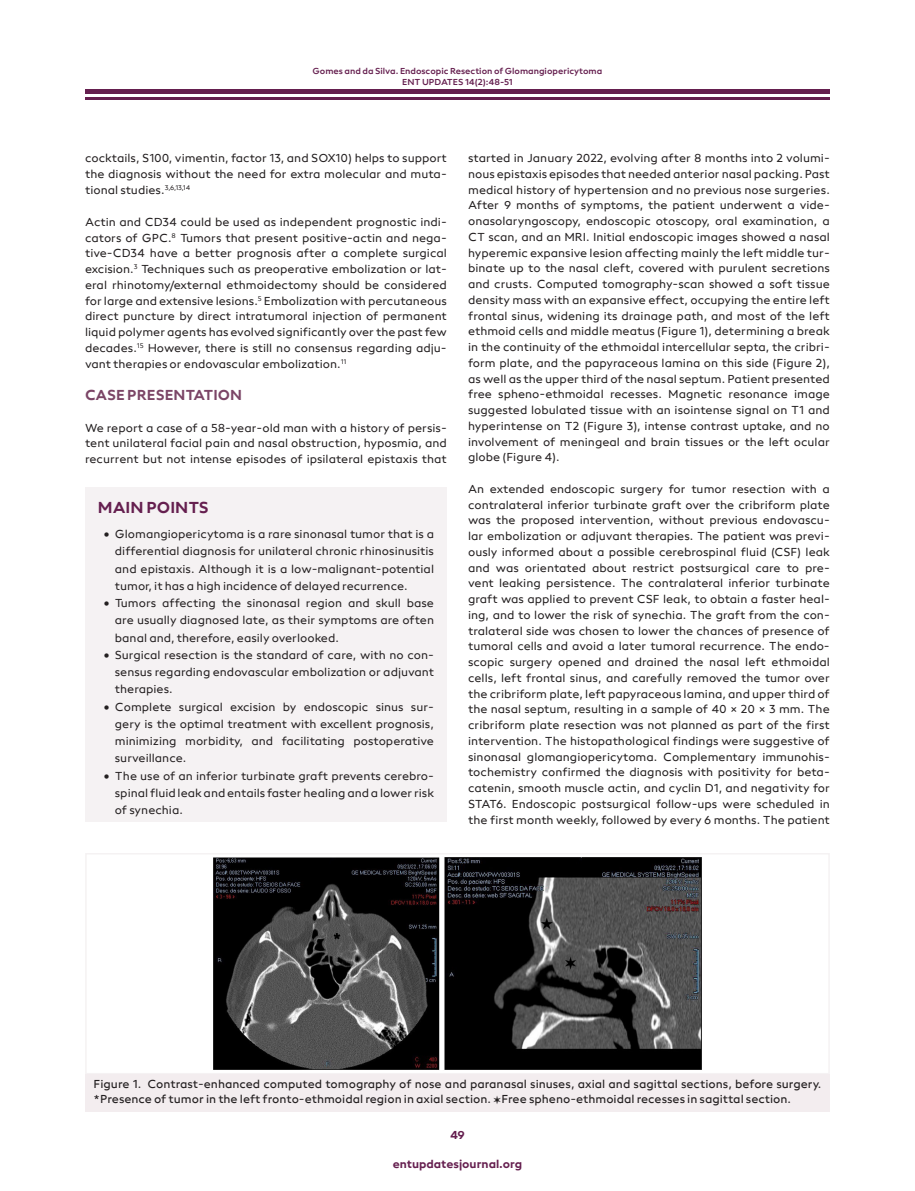
<style>
.page{position:relative;width:915px;height:1191px;background:#fff}
.page>*{position:absolute;margin:0;border:0;box-sizing:border-box;transform-origin:0 0}
.t1{font:16.5px "neue Radial A Bold";color:#651f4f}
.t2{font:15px "neue Radial A Bold";color:#7b4566}
.t3{font:12px/15.8px "neue Radial A Regular";color:#231f20;text-align:justify}
.t4{font:12px/15.8px "neue Radial A Book";color:#231f20}
.t5{font:12px "neue Radial A Bold";color:#651f4f}
.t6{font:9px "neue Radial A Medium";color:#651f4f}
.s1{font-family:"STIX General"}
</style>
<div class="page">
<hr style="left:85px;top:89px;width:744px;height:4px;background:#651f4f">
<hr style="left:85px;top:98px;width:744px;height:2px;background:#651f4f">
<div style="left:85px;top:487px;width:361px;height:34px;background:#f5f2f3"></div>
<div style="left:85px;top:520px;width:361px;height:77px;background:#f5f2f3"></div>
<div style="left:85px;top:589px;width:361px;height:60px;background:#f5f2f3"></div>
<div style="left:85px;top:640px;width:361px;height:60px;background:#f5f2f3"></div>
<div style="left:85px;top:692px;width:361px;height:77px;background:#f5f2f3"></div>
<div style="left:85px;top:761px;width:361px;height:60px;background:#f5f2f3"></div>
<div style="left:85px;top:853px;width:744px;height:221px;border:2px solid #f5f2f3"></div>
<div style="left:85px;top:1074px;width:744px;height:37px;background:#f3edef"></div>
<img style="left:213px;top:857px;width:489px;height:213px">
<p class="t6" style="left:312px;top:67px;width:291px">Gomes and da Silva. Endoscopic Resection of Glomangiopericytoma</p>
<p class="t6" style="left:402px;top:78px;width:112px">ENT UPDATES 14(2):48-51</p>
<p class="t3" style="left:85px;top:151px;width:363px">cocktails, S100, vimentin, factor 13, and SOX10) helps to support the diagnosis without the need for extra molecular and muta&shy;tional studies.<sup>3,6,13,14</sup></p>
<p class="t3" style="left:85px;top:215px;width:363px">Actin and CD34 could be used as independent prognostic indi&shy;cators of GPC.<sup>8</sup> Tumors that present positive-actin and nega&shy;tive-CD34 have a better prognosis after a complete surgical excision.<sup>3</sup> Techniques such as preoperative embolization or lat&shy;eral rhinotomy/external ethmoidectomy should be considered for large and extensive lesions.<sup>5</sup> Embolization with percutaneous direct puncture by direct intratumoral injection of permanent liquid polymer agents has evolved significantly over the past few decades.<sup>15</sup> However, there is still no consensus regarding adju&shy;vant therapies or endovascular embolization.<sup>11</sup></p>
<p class="t2" style="left:85px;top:388px;width:158px">CASE PRESENTATION</p>
<p class="t3" style="left:85px;top:420px;width:363px">We report a case of a 58-year-old man with a history of persis&shy;tent unilateral facial pain and nasal obstruction, hyposmia, and recurrent but not intense episodes of ipsilateral epistaxis that</p>
<h1 class="t1" style="left:98px;top:500px;width:112px">MAIN POINTS</h1>
<p class="t3" style="left:115px;top:526px;width:320px;line-height:17.2px;text-indent:-13px">• Glomangiopericytoma is a rare sinonasal tumor that is a differential diagnosis for unilateral chronic rhinosinusitis and epistaxis. Although it is a low-malignant-potential tumor, it has a high incidence of delayed recurrence.</p>
<p class="t3" style="left:115px;top:595px;width:320px;line-height:17.2px;text-indent:-13px">• Tumors affecting the sinonasal region and skull base are usually diagnosed late, as their symptoms are often banal and, therefore, easily overlooked.</p>
<p class="t3" style="left:115px;top:647px;width:320px;line-height:17.2px;text-indent:-13px">• Surgical resection is the standard of care, with no con&shy;sensus regarding endovascular embolization or adjuvant therapies.</p>
<p class="t3" style="left:115px;top:698px;width:320px;line-height:17.2px;text-indent:-13px">• Complete surgical excision by endoscopic sinus sur&shy;gery is the optimal treatment with excellent prognosis, minimizing morbidity, and facilitating postoperative surveillance.</p>
<p class="t3" style="left:115px;top:767px;width:320px;line-height:17.2px;text-indent:-13px">• The use of an inferior turbinate graft prevents cerebro&shy;spinal fluid leak and entails faster healing and a lower risk of synechia.</p>
<p class="t3" style="left:468px;top:151px;width:363px">started in January 2022, evolving after 8 months into 2 volumi&shy;nous epistaxis episodes that needed anterior nasal packing. Past medical history of hypertension and no previous nose surgeries.<br>After 9 months of symptoms, the patient underwent a vide&shy;onasolaryngoscopy, endoscopic otoscopy, oral examination, a CT scan, and an MRI. Initial endoscopic images showed a nasal hyperemic expansive lesion affecting mainly the left middle tur&shy;binate up to the nasal cleft, covered with purulent secretions and crusts. Computed tomography-scan showed a soft tissue density mass with an expansive effect, occupying the entire left frontal sinus, widening its drainage path, and most of the left ethmoid cells and middle meatus (Figure 1), determining a break in the continuity of the ethmoidal intercellular septa, the cribri&shy;form plate, and the papyraceous lamina on this side (Figure 2), as well as the upper third of the nasal septum. Patient presented free spheno-ethmoidal recesses. Magnetic resonance image suggested lobulated tissue with an isointense signal on T1 and hyperintense on T2 (Figure 3), intense contrast uptake, and no involvement of meningeal and brain tissues or the left ocular globe (Figure 4).</p>
<p class="t3" style="left:468px;top:482px;width:363px">An extended endoscopic surgery for tumor resection with a contralateral inferior turbinate graft over the cribriform plate was the proposed intervention, without previous endovascu&shy;lar embolization or adjuvant therapies. The patient was previ&shy;ously informed about a possible cerebrospinal fluid (CSF) leak and was orientated about restrict postsurgical care to pre&shy;vent leaking persistence. The contralateral inferior turbinate graft was applied to prevent CSF leak, to obtain a faster heal&shy;ing, and to lower the risk of synechia. The graft from the con&shy;tralateral side was chosen to lower the chances of presence of tumoral cells and avoid a later tumoral recurrence. The endo&shy;scopic surgery opened and drained the nasal left ethmoidal cells, left frontal sinus, and carefully removed the tumor over the cribriform plate, left papyraceous lamina, and upper third of the nasal septum, resulting in a sample of 40 × 20 × 3 mm. The cribriform plate resection was not planned as part of the first intervention. The histopathological findings were suggestive of sinonasal glomangiopericytoma. Complementary immunohis&shy;tochemistry confirmed the diagnosis with positivity for beta&shy;catenin, smooth muscle actin, and cyclin D1, and negativity for STAT6. Endoscopic postsurgical follow-ups were scheduled in the first month weekly, followed by every 6 months. The patient</p>
<p class="t4" style="left:94px;top:1076px;width:729px">Figure 1. Contrast-enhanced computed tomography of nose and paranasal sinuses, axial and sagittal sections, before surgery. *Presence of tumor in the left fronto-ethmoidal region in axial section. <span class="s1">✶</span>Free spheno-ethmoidal recesses in sagittal section.</p>
<p class="t5" style="left:450px;top:1129px;width:16px">49</p>
<p class="t5" style="left:392px;top:1158px;width:131px">entupdatesjournal.org</p>
</div>
